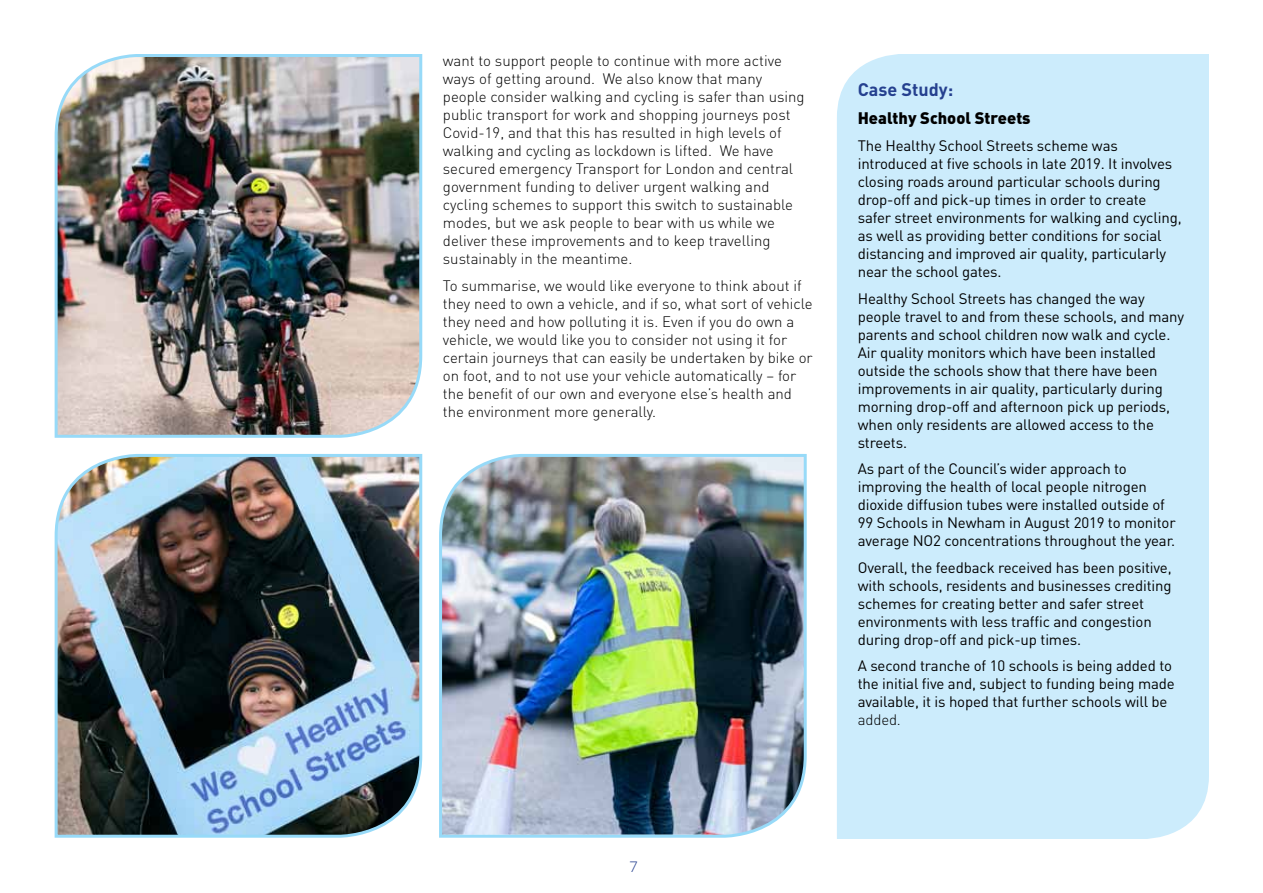
<style>
.page{position:relative;width:1263px;height:893px;background:#fff}
.page>*{position:absolute;margin:0;border:0;box-sizing:border-box;transform-origin:0 0}
.t1{font:700 18px "DIN";color:#25408f}
.t2{font:900 16.5px "DIN";color:#000}
.t3{font:15px/18px "DIN";letter-spacing:-.01em;color:#000}
.t4{font:300 15px/18px "DIN";color:#000}
.t5{font:300 15px "Gotham";color:#25408f}
</style>
<div class="page">
<img style="left:54px;top:54px;width:369px;height:384px">
<img style="left:54px;top:454px;width:369px;height:384px">
<img style="left:439px;top:454px;width:368px;height:384px">
<div style="left:837px;top:54px;width:372px;height:785px;background:#ccecfc"></div>
<p class="t4" style="left:443px;top:52px;width:363px">want to support people to continue with more active ways of getting around. We also know that many people consider walking and cycling is safer than using public transport for work and shopping journeys post Covid-19, and that this has resulted in high levels of walking and cycling as lockdown is lifted. We have secured emergency Transport for London and central government funding to deliver urgent walking and cycling schemes to support this switch to sustainable modes, but we ask people to bear with us while we deliver these improvements and to keep travelling sustainably in the meantime.</p>
<p class="t4" style="left:443px;top:276px;width:371px">To summarise, we would like everyone to think about if they need to own a vehicle, and if so, what sort of vehicle they need and how polluting it is. Even if you do own a vehicle, we would like you to consider not using it for certain journeys that can easily be undertaken by bike or on foot, and to not use your vehicle automatically – for the benefit of our own and everyone else’s health and the environment more generally.</p>
<p class="t1" style="left:858px;top:78px;width:97px">Case Study:</p>
<p class="t2" style="left:858px;top:107px;width:174px">Healthy School Streets</p>
<p class="t3" style="left:858px;top:136px;width:325px">The Healthy School Streets scheme was introduced at five schools in late 2019. It involves closing roads around particular schools during drop-off and pick-up times in order to create safer street environments for walking and cycling, as well as providing better conditions for social distancing and improved air quality, particularly near the school gates.</p>
<p class="t3" style="left:858px;top:289px;width:328px">Healthy School Streets has changed the way people travel to and from these schools, and many parents and school children now walk and cycle.<br>Air quality monitors which have been installed outside the schools show that there have been improvements in air quality, particularly during morning drop-off and afternoon pick up periods, when only residents are allowed access to the streets.</p>
<p class="t3" style="left:858px;top:459px;width:319px">As part of the Council’s wider approach to improving the health of local people nitrogen dioxide diffusion tubes were installed outside of 99 Schools in Newham in August 2019 to monitor average NO2 concentrations throughout the year.</p>
<p class="t3" style="left:858px;top:558px;width:315px">Overall, the feedback received has been positive, with schools, residents and businesses crediting schemes for creating better and safer street environments with less traffic and congestion during drop-off and pick-up times.</p>
<p class="t3" style="left:858px;top:656px;width:319px">A second tranche of 10 schools is being added to the initial five and, subject to funding being made available, it is hoped that further schools will be</p>
<p class="t4" style="left:858px;top:710px;width:45px">added.</p>
<p class="t5" style="left:629px;top:859px;width:10px">7</p>
</div>
